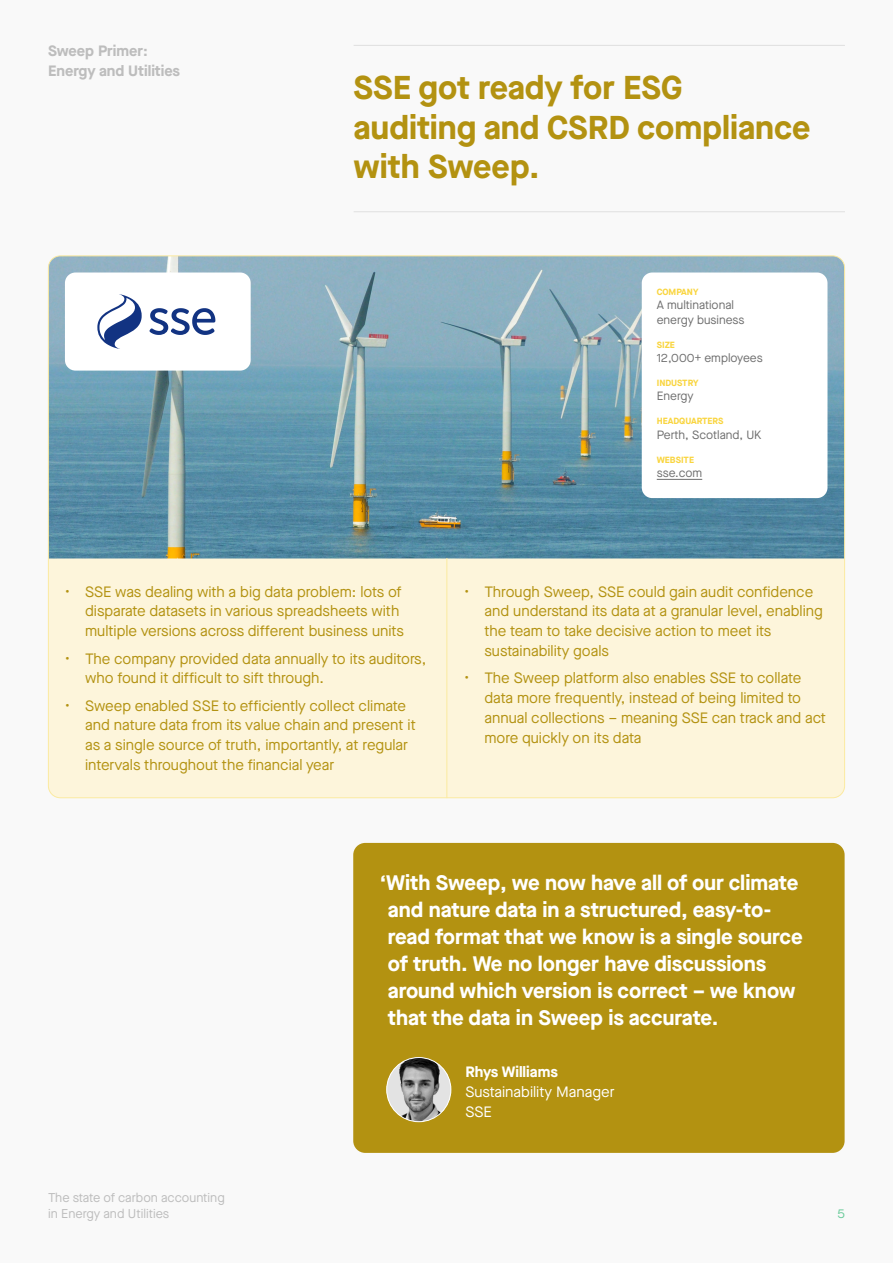
<style>
.page{position:relative;width:893px;height:1263px;background:#f9f9f9}
.page>*{position:absolute;margin:0;border:0;box-sizing:border-box;transform-origin:0 0}
.t1{font:700 33px/39.6px "Maison Neue";color:#b39211}
.t2{font:700 21px/27px "Maison Neue";color:#fff}
.t3{font:15px/19.8px "Maison Neue";color:#b39211}
.t4{font:700 15px/19.8px "Maison Neue";color:#bdbdbd}
.t5{font:15px/19.8px "Maison Neue";color:#fff}
.t6{font:700 15px "Maison Neue";color:#fff}
.t7{font:12.75px/15.8px "Maison Neue";color:#bdbdbd}
.t8{font:12.75px "Maison Neue";color:#68ca99}
.t9{font:12px/14.4px "Maison Neue";color:#6e6e6e}
.t10{font:700 9px "Maison Neue";color:#f9d540}
</style>
<div class="page">
<hr style="left:354px;top:45px;width:491px;height:1px;background:#e0e0e0">
<hr style="left:354px;top:211px;width:491px;height:1px;background:#e0e0e0">
<div style="left:353px;top:843px;width:492px;height:310px;background:#b39211;border-radius:12px"></div>
<img style="left:387px;top:1057px;width:64px;height:65px;border-radius:32px">
<div style="left:386px;top:1057px;width:65px;height:65px;border:1px solid #fff;border-radius:50%"></div>
<div style="left:48px;top:256px;width:797px;height:542px;background:#fdf5db;border-radius:12px"></div>
<img style="left:48px;top:257px;width:797px;height:301px">
<hr style="left:446px;top:558px;width:1px;height:240px;background:#fbeaa0">
<div style="left:65px;top:272px;width:186px;height:99px;background:#fff;border-radius:10px"></div>
<div style="left:642px;top:272px;width:185px;height:226px;background:#fff;border-radius:10px"></div>
<hr style="left:657px;top:479px;width:45px;height:1px;background:#6e6e6e">
<svg style="left:97px;top:294px;width:118px;height:55px"></svg>
<p class="t4" style="left:48px;top:41px;width:134px">Sweep Primer:<br>Energy and Utilities</p>
<h1 class="t1" style="left:354px;top:67px;width:459px">SSE got ready for ESG auditing and CSRD compliance with Sweep.</h1>
<p class="t10" style="left:657px;top:285px;width:43px">COMPANY</p>
<p class="t9" style="left:657px;top:298px;width:89px">A multinational energy business</p>
<p class="t10" style="left:657px;top:338px;width:20px">SIZE</p>
<p class="t9" style="left:657px;top:351px;width:107px">12,000+ employees</p>
<p class="t10" style="left:657px;top:376px;width:43px">INDUSTRY</p>
<p class="t9" style="left:657px;top:389px;width:38px">Energy</p>
<p class="t10" style="left:657px;top:415px;width:68px">HEADQUARTERS</p>
<p class="t9" style="left:657px;top:427px;width:106px">Perth, Scotland, UK</p>
<p class="t10" style="left:657px;top:453px;width:39px">WEBSITE</p>
<p class="t9" style="left:657px;top:466px;width:47px">sse.com</p>
<p class="t3" style="left:85px;top:581px;width:320px;text-indent:-20px">• SSE was dealing with a big data problem: lots of disparate datasets in various spreadsheets with multiple versions across different business units</p>
<p class="t3" style="left:85px;top:648px;width:343px;text-indent:-20px">• The company provided data annually to its auditors, who found it difficult to sift through.</p>
<p class="t3" style="left:85px;top:695px;width:332px;text-indent:-20px">• Sweep enabled SSE to efficiently collect climate and nature data from its value chain and present it as a single source of truth, importantly, at regular intervals throughout the financial year</p>
<p class="t3" style="left:484px;top:581px;width:340px;text-indent:-20px">• Through Sweep, SSE could gain audit confidence and understand its data at a granular level, enabling the team to take decisive action to meet its sustainability goals</p>
<p class="t3" style="left:484px;top:668px;width:343px;text-indent:-20px">• The Sweep platform also enables SSE to collate data more frequently, instead of being limited to annual collections – meaning SSE can track and act more quickly on its data</p>
<p class="t7" style="left:48px;top:1190px;width:178px">The state of carbon accounting in Energy and Utilities</p>
<p class="t2" style="left:388px;top:868px;width:416px;text-indent:-8px">‘With Sweep, we now have all of our climate and nature data in a structured, easy-to&shy;read format that we know is a single source of truth. We no longer have discussions around which version is correct – we know that the data in Sweep is accurate.</p>
<p class="t6" style="left:465px;top:1061px;width:94px">Rhys Williams</p>
<p class="t5" style="left:465px;top:1081px;width:151px">Sustainability Manager<br>SSE</p>
<p class="t8" style="left:837px;top:1205px;width:9px">5</p>
</div>
